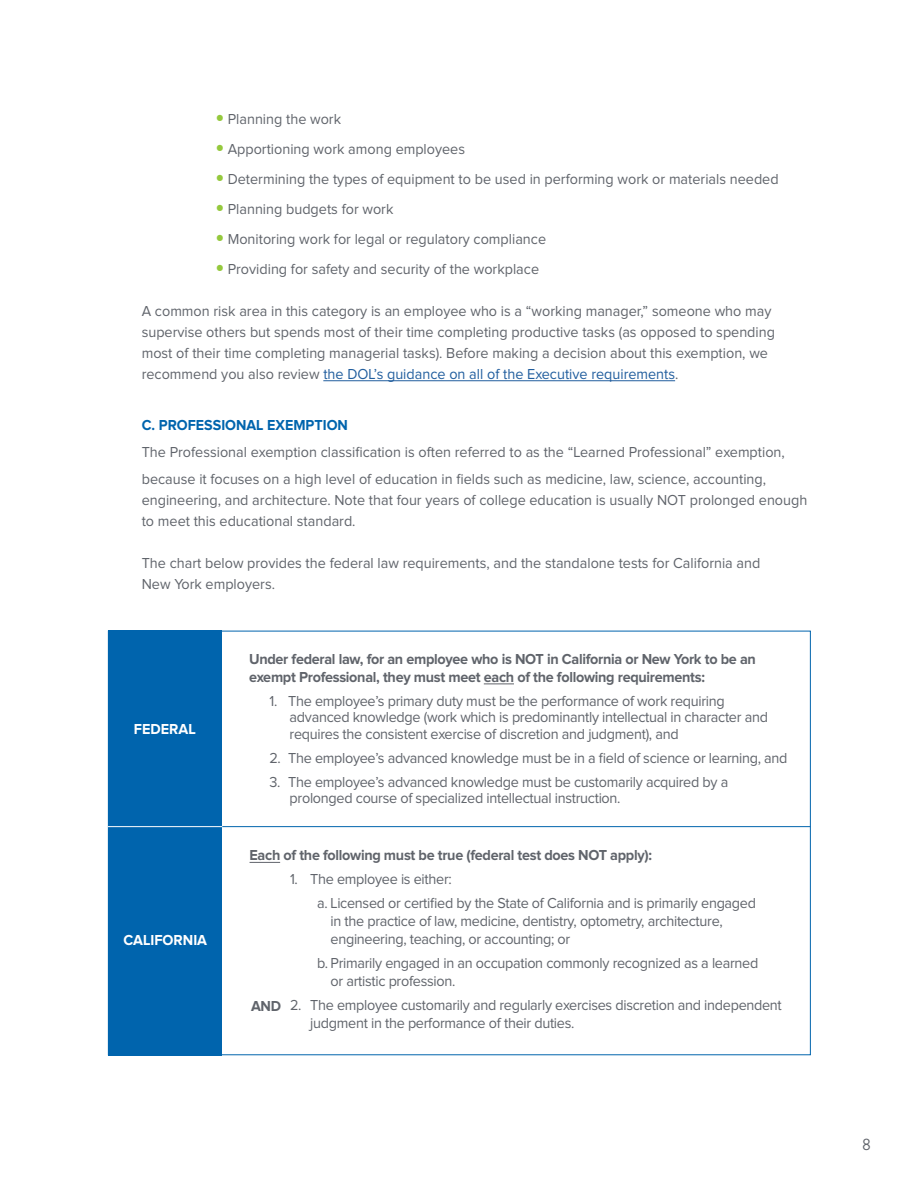
<style>
.page{position:relative;width:918px;height:1188px;background:#fff}
.page>*{position:absolute;margin:0;border:0;box-sizing:border-box;transform-origin:0 0}
.t1{font:16.5px "Brandon Grotesque";color:#60646b;scale:.93 1}
.t2{font:15px/21px "Proxima Nova";color:#60646b;scale:.96 1}
.t3{font:15px/16.5px "Proxima Nova";letter-spacing:-.02em;color:#60646b;scale:.96 1}
.t4{font:700 15px/18px "Proxima Nova";letter-spacing:-.02em;color:#60646b;scale:.96 1}
.t5{font:700 15px "Proxima Nova";color:#0064ad;scale:.95 1}
.t6{font:700 15px "Proxima Nova";color:#fff;scale:.96 1}
.s1{font-family:"Museo Sans Rounded 300";font-size:21px;color:#95c93d}
.s2{color:#215e9e}
</style>
<div class="page">
<div style="left:108px;top:631px;width:114px;height:196px;background:#0064ad"></div>
<hr style="left:484px;top:684px;width:30px;height:1px;background:#60646b">
<hr style="left:323px;top:380px;width:352px;height:1px;background:#215e9e">
<div style="left:108px;top:827px;width:114px;height:228px;background:#0064ad"></div>
<hr style="left:250px;top:862px;width:30px;height:1px;background:#60646b">
<hr style="left:222px;top:826px;width:588px;height:1px;background:#0064ad">
<hr style="left:108px;top:826px;width:114px;height:1px;background:#fff">
<p class="t2" style="left:216px;top:109px;width:132px"><span class="s1">•</span> Planning the work</p>
<p class="t2" style="left:216px;top:139px;width:261px"><span class="s1">•</span> Apportioning work among employees</p>
<p class="t2" style="left:216px;top:169px;width:588px"><span class="s1">•</span> Determining the types of equipment to be used in performing work or materials needed</p>
<p class="t2" style="left:216px;top:199px;width:186px"><span class="s1">•</span> Planning budgets for work</p>
<p class="t2" style="left:216px;top:229px;width:345px"><span class="s1">•</span> Monitoring work for legal or regulatory compliance</p>
<p class="t2" style="left:216px;top:259px;width:338px"><span class="s1">•</span> Providing for safety and security of the workplace</p>
<p class="t2" style="left:142px;top:301px;width:661px">A common risk area in this category is an employee who is a “working manager,” someone who may supervise others but spends most of their time completing productive tasks (as opposed to spending most of their time completing managerial tasks). Before making a decision about this exemption, we recommend you also review <span class="s2">the DOL’s guidance on all of the Executive requirements</span>.</p>
<p class="t5" style="left:142px;top:418px;width:219px">C. PROFESSIONAL EXEMPTION</p>
<p class="t2" style="left:142px;top:439px;width:671px;line-height:27px">The Professional exemption classification is often referred to as the “Learned Professional” exemption, because it focuses on a high level of education in fields such as medicine, law, science, accounting,</p>
<p class="t2" style="left:142px;top:490px;width:695px">engineering, and architecture. Note that four years of college education is usually NOT prolonged enough to meet this educational standard.</p>
<p class="t2" style="left:142px;top:553px;width:646px">The chart below provides the federal law requirements, and the standalone tests for California and<br>New York employers.</p>
<p class="t6" style="left:134px;top:722px;width:66px">FEDERAL</p>
<p class="t6" style="left:123px;top:934px;width:89px">CALIFORNIA</p>
<p class="t4" style="left:249px;top:651px;width:529px">Under federal law, for an employee who is NOT in California or New York to be an exempt Professional, they must meet each of the following requirements:</p>
<p class="t3" style="left:290px;top:693px;width:500px;text-indent:-20px">1. The employee’s primary duty must be the performance of work requiring advanced knowledge (work which is predominantly intellectual in character and requires the consistent exercise of discretion and judgment), and</p>
<p class="t3" style="left:269px;top:750px;width:541px">2. The employee’s advanced knowledge must be in a field of science or learning, and</p>
<p class="t3" style="left:290px;top:774px;width:458px;text-indent:-20px">3. The employee’s advanced knowledge must be customarily acquired by a prolonged course of specialized intellectual instruction.</p>
<p class="t4" style="left:250px;top:847px;width:421px">Each of the following must be true (federal test does NOT apply):</p>
<p class="t3" style="left:317px;top:868px;width:459px;line-height:24px;text-indent:-27px">1. The employee is either:<br>a. Licensed or certified by the State of California and is primarily engaged</p>
<p class="t3" style="left:331px;top:913px;width:410px;line-height:18px">in the practice of law, medicine, dentistry, optometry, architecture, engineering, teaching, or accounting; or</p>
<p class="t3" style="left:331px;top:955px;width:447px;line-height:18px;text-indent:-14px">b. Primarily engaged in an occupation commonly recognized as a learned or artistic profession.</p>
<p class="t3" style="left:310px;top:997px;width:493px;line-height:18px;text-indent:-20px">2. The employee customarily and regularly exercises discretion and independent judgment in the performance of their duties.</p>
<p class="t4" style="left:251px;top:997px;width:33px">AND</p>
<p class="t1" style="left:862px;top:1133px;width:11px">8</p>
</div>
